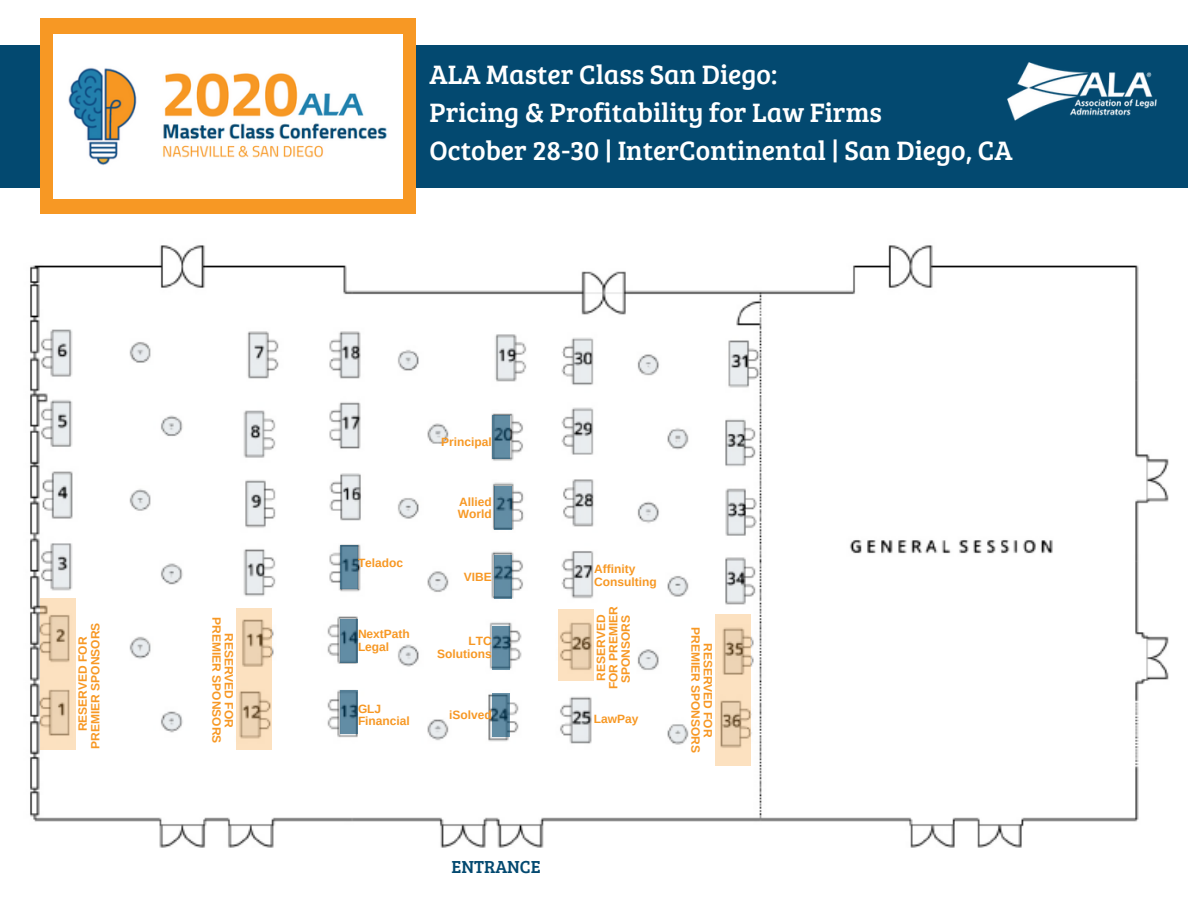
<style>
.page{position:relative;width:1188px;height:918px;background:#fff}
.page>*{position:absolute;margin:0;border:0;box-sizing:border-box;transform-origin:0 0}
.t1{font:27.6px/37.8px "Bree Serif";color:#fff}
.t2{font:18px "Bree Serif";color:#034970}
.t3{font:700 12px/12.3px "Arimo";color:#f79824}
</style>
<div class="page">
<img style="left:30px;top:245px;width:1139px;height:603px">
<div style="left:0;top:45px;width:1188px;height:142px;background:#034970"></div>
<div style="left:40px;top:19px;width:376px;height:195px;background:#f79824"></div>
<img style="left:1007px;top:62px;width:150px;height:59px">
<div style="left:53px;top:34px;width:350px;height:165px;background:#fff"></div>
<img style="left:68px;top:67px;width:319px;height:98px">
<svg style="left:340px;top:690px;width:18px;height:44px"></svg>
<svg style="left:340px;top:619px;width:18px;height:44px"></svg>
<svg style="left:340px;top:545px;width:18px;height:44px"></svg>
<svg style="left:492px;top:415px;width:17px;height:44px"></svg>
<svg style="left:494px;top:486px;width:18px;height:44px"></svg>
<svg style="left:494px;top:555px;width:18px;height:44px"></svg>
<svg style="left:492px;top:626px;width:17px;height:44px"></svg>
<svg style="left:492px;top:693px;width:17px;height:44px"></svg>
<svg style="left:236px;top:609px;width:36px;height:141px;background:#e9cfae"></svg>
<svg style="left:559px;top:609px;width:35px;height:71px;background:#e7cdac"></svg>
<svg style="left:715px;top:614px;width:36px;height:152px;background:#eacfae"></svg>
<svg style="left:40px;top:599px;width:36px;height:151px;background:#ecd2b1"></svg>
<h1 class="t1" style="left:430px;top:55px;width:585px">ALA Master Class San Diego:<br>Pricing &amp; Profitability for Law Firms<br>October 28-30 | InterContinental | San Diego, CA</h1>
<p class="t3" style="left:441px;top:435px;width:52px">Principal</p>
<p class="t3" style="left:358px;top:557px;width:47px">Teladoc</p>
<p class="t3" style="left:458px;top:496px;width:35px">Allied<br>World</p>
<p class="t3" style="left:464px;top:571px;width:29px">VIBE</p>
<p class="t3" style="left:594px;top:563px;width:64px">Affinity<br>Consulting</p>
<p class="t3" style="left:595px;top:689px;width:85px;text-align:center;rotate:-90deg">RESERVED<br>FOR PREMIER<br>SPONSORS</p>
<p class="t3" style="left:235px;top:617px;width:127px;text-align:center;rotate:90deg">RESERVED FOR<br>PREMIER SPONSORS</p>
<p class="t3" style="left:77px;top:749px;width:127px;text-align:center;rotate:-90deg">RESERVED FOR<br>PREMIER SPONSORS</p>
<p class="t3" style="left:714px;top:627px;width:127px;text-align:center;rotate:90deg">RESERVED FOR<br>PREMIER SPONSORS</p>
<p class="t3" style="left:358px;top:628px;width:53px">NextPath<br>Legal</p>
<p class="t3" style="left:437px;top:635px;width:56px;text-align:right">LTC<br>Solutions</p>
<p class="t3" style="left:358px;top:703px;width:53px">GLJ<br>Financial</p>
<p class="t3" style="left:449px;top:709px;width:44px">iSolved</p>
<p class="t3" style="left:594px;top:713px;width:46px">LawPay</p>
<h2 class="t2" style="left:452px;top:854px;width:91px">ENTRANCE</h2>
</div>
